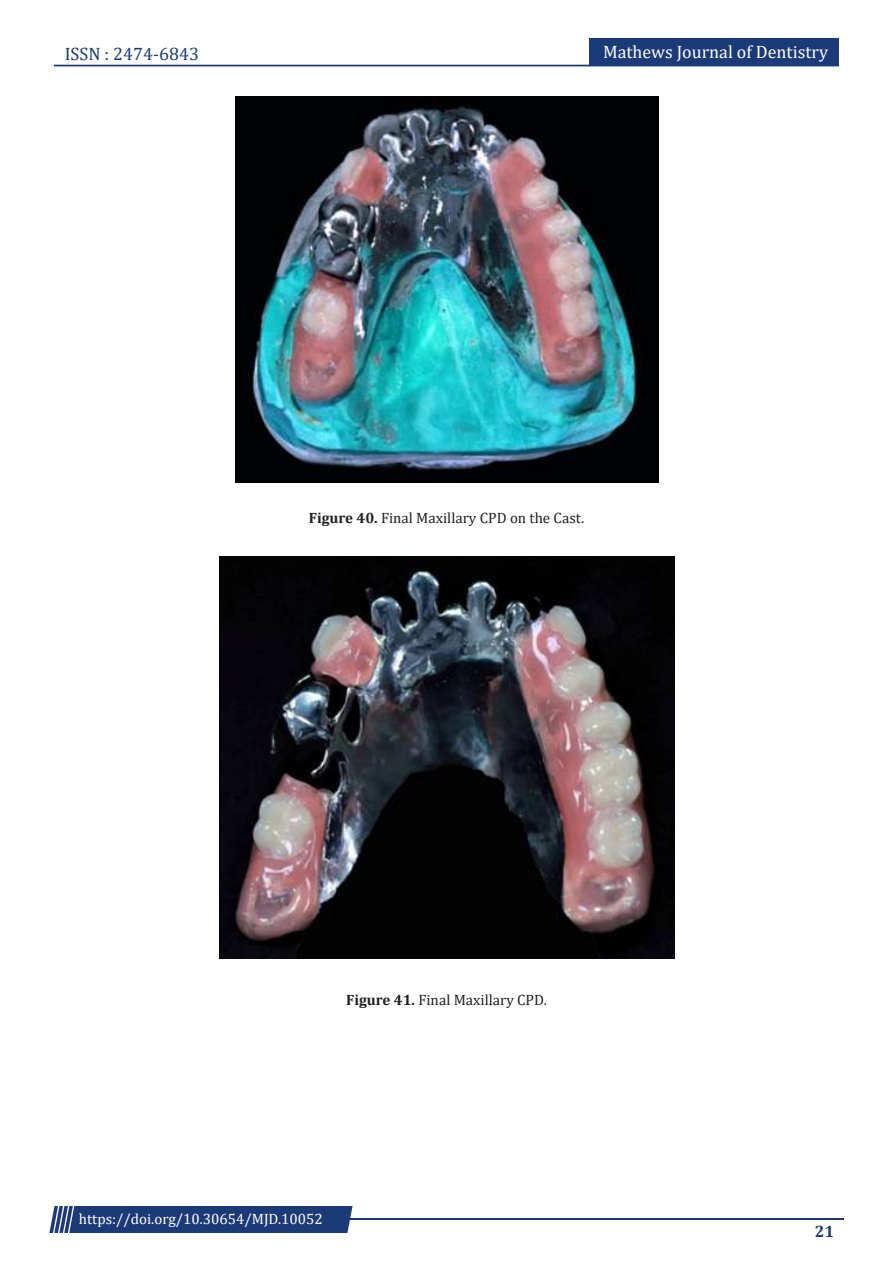
<style>
.page{position:relative;width:893px;height:1263px;background:#fff}
.page>*{position:absolute;margin:0;border:0;box-sizing:border-box;transform-origin:0 0}
.t1{font:18px "Cambria";color:#fff}
.t2{font:18px "Cambria";color:#1c3a78}
.t3{font:700 16.5px "Cambria";color:#1c3a78}
.t4{font:15px "Cambria";color:#231f20}
.t5{font:15px "Cambria";color:#fff}
.s1{font-weight:700}
</style>
<div class="page">
<div style="left:54px;top:65px;width:785px;height:1px;border:1px solid #1c3a78"></div>
<div style="left:589px;top:39px;width:250px;height:27px;background:#1c3a78"></div>
<hr style="left:310px;top:1219px;width:534px;height:1px;background:#1c3a78">
<div style="left:49px;top:1206px;width:304px;height:27px;background:#1c3a78"></div>
<img style="left:235px;top:97px;width:423px;height:386px">
<img style="left:219px;top:557px;width:455px;height:401px">
<p class="t2" style="left:65px;top:43px;width:136px">ISSN : 2474-6843</p>
<p class="t1" style="left:603px;top:41px;width:227px">Mathews Journal of Dentistry</p>
<p class="t4" style="left:309px;top:509px;width:277px"><span class="s1">Figure 40.</span> Final Maxillary CPD on the Cast.</p>
<p class="t4" style="left:346px;top:991px;width:202px"><span class="s1">Figure 41.</span> Final Maxillary CPD.</p>
<p class="t5" style="left:79px;top:1210px;width:245px">https://doi.org/10.30654/MJD.10052</p>
<p class="t3" style="left:815px;top:1220px;width:21px">21</p>
</div>
